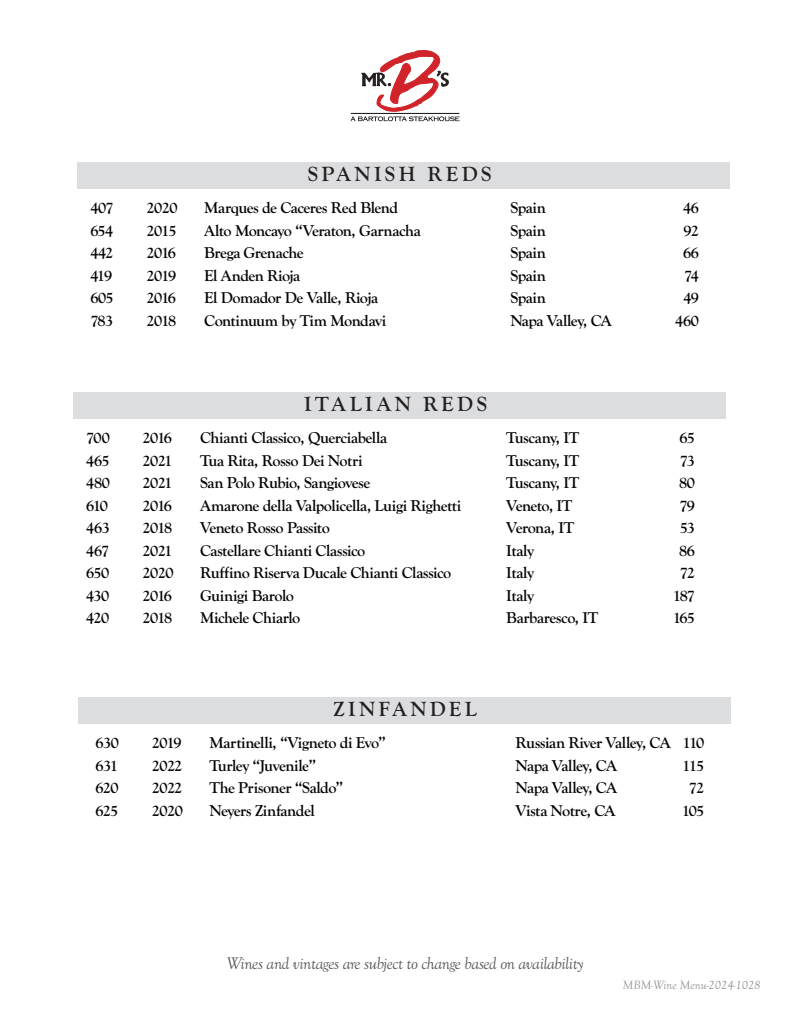
<style>
.page{position:relative;width:810px;height:1035px;background:#fff}
.page>*{position:absolute;margin:0;border:0;box-sizing:border-box;transform-origin:0 0}
.t1{font:700 21.25px "Goudy Old Sty";letter-spacing:.16em;color:#231f20}
.t2{font:italic 17.5px "Goudy Old Sty";letter-spacing:-.025em;color:#57585a}
.t3{font:700 16.25px "Goudy Old Sty";letter-spacing:-.03em;color:#040503}
.t4{font:italic 12.5px "Goudy Old Sty";color:#939598}
</style>
<div class="page">
<svg style="left:350px;top:50px;width:110px;height:71px"></svg>
<div style="left:78px;top:162px;width:652px;height:26px;background:#dcdddf"></div>
<div style="left:79px;top:697px;width:652px;height:27px;background:#dcdddf"></div>
<div style="left:73px;top:392px;width:653px;height:26px;background:#dcdddf"></div>
<p class="t1" style="left:308px;top:162px;width:185px">SPANISH REDS</p>
<p class="t3" style="left:90px;top:199px;width:25px">407</p>
<p class="t3" style="left:147px;top:199px;width:32px">2020</p>
<p class="t3" style="left:204px;top:199px;width:195px">Marques de Caceres Red Blend</p>
<p class="t3" style="left:510px;top:199px;width:37px">Spain</p>
<p class="t3" style="left:683px;top:199px;width:17px">46</p>
<p class="t3" style="left:90px;top:221px;width:25px">654</p>
<p class="t3" style="left:147px;top:221px;width:32px">2015</p>
<p class="t3" style="left:204px;top:221px;width:218px">Alto Moncayo “Veraton, Garnacha</p>
<p class="t3" style="left:510px;top:221px;width:37px">Spain</p>
<p class="t3" style="left:684px;top:221px;width:17px">92</p>
<p class="t3" style="left:90px;top:244px;width:25px">442</p>
<p class="t3" style="left:147px;top:244px;width:31px">2016</p>
<p class="t3" style="left:204px;top:244px;width:101px">Brega Grenache</p>
<p class="t3" style="left:510px;top:244px;width:37px">Spain</p>
<p class="t3" style="left:683px;top:244px;width:17px">66</p>
<p class="t3" style="left:90px;top:266px;width:23px">419</p>
<p class="t3" style="left:147px;top:266px;width:31px">2019</p>
<p class="t3" style="left:204px;top:266px;width:98px">El Anden Rioja</p>
<p class="t3" style="left:510px;top:266px;width:37px">Spain</p>
<p class="t3" style="left:684px;top:266px;width:16px">74</p>
<p class="t3" style="left:90px;top:289px;width:25px">605</p>
<p class="t3" style="left:147px;top:289px;width:31px">2016</p>
<p class="t3" style="left:204px;top:289px;width:175px">El Domador De Valle, Rioja</p>
<p class="t3" style="left:510px;top:289px;width:37px">Spain</p>
<p class="t3" style="left:683px;top:289px;width:17px">49</p>
<p class="t3" style="left:90px;top:311px;width:24px">783</p>
<p class="t3" style="left:147px;top:311px;width:31px">2018</p>
<p class="t3" style="left:204px;top:311px;width:184px">Continuum by Tim Mondavi</p>
<p class="t3" style="left:510px;top:311px;width:103px">Napa Valley, CA</p>
<p class="t3" style="left:675px;top:311px;width:25px">460</p>
<p class="t1" style="left:304px;top:392px;width:184px">ITALIAN REDS</p>
<p class="t3" style="left:86px;top:429px;width:25px">700</p>
<p class="t3" style="left:143px;top:429px;width:31px">2016</p>
<p class="t3" style="left:200px;top:429px;width:189px">Chianti Classico, Querciabella</p>
<p class="t3" style="left:506px;top:429px;width:74px">Tuscany, IT</p>
<p class="t3" style="left:680px;top:429px;width:17px">65</p>
<p class="t3" style="left:86px;top:451px;width:25px">465</p>
<p class="t3" style="left:143px;top:451px;width:31px">2021</p>
<p class="t3" style="left:200px;top:451px;width:164px">Tua Rita, Rosso Dei Notri</p>
<p class="t3" style="left:506px;top:451px;width:74px">Tuscany, IT</p>
<p class="t3" style="left:680px;top:451px;width:17px">73</p>
<p class="t3" style="left:86px;top:474px;width:25px">480</p>
<p class="t3" style="left:143px;top:474px;width:31px">2021</p>
<p class="t3" style="left:200px;top:474px;width:172px">San Polo Rubio, Sangiovese</p>
<p class="t3" style="left:506px;top:474px;width:74px">Tuscany, IT</p>
<p class="t3" style="left:679px;top:474px;width:18px">80</p>
<p class="t3" style="left:86px;top:496px;width:23px">610</p>
<p class="t3" style="left:143px;top:496px;width:31px">2016</p>
<p class="t3" style="left:200px;top:496px;width:263px">Amarone della Valpolicella, Luigi Righetti</p>
<p class="t3" style="left:506px;top:496px;width:68px">Veneto, IT</p>
<p class="t3" style="left:680px;top:496px;width:17px">79</p>
<p class="t3" style="left:86px;top:519px;width:25px">463</p>
<p class="t3" style="left:143px;top:519px;width:31px">2018</p>
<p class="t3" style="left:200px;top:519px;width:131px">Veneto Rosso Passito</p>
<p class="t3" style="left:506px;top:519px;width:69px">Verona, IT</p>
<p class="t3" style="left:680px;top:519px;width:17px">53</p>
<p class="t3" style="left:86px;top:541px;width:24px">467</p>
<p class="t3" style="left:143px;top:541px;width:31px">2021</p>
<p class="t3" style="left:200px;top:541px;width:167px">Castellare Chianti Classico</p>
<p class="t3" style="left:506px;top:541px;width:29px">Italy</p>
<p class="t3" style="left:679px;top:541px;width:17px">86</p>
<p class="t3" style="left:86px;top:564px;width:25px">650</p>
<p class="t3" style="left:143px;top:564px;width:32px">2020</p>
<p class="t3" style="left:200px;top:564px;width:253px">Ruffino Riserva Ducale Chianti Classico</p>
<p class="t3" style="left:506px;top:564px;width:29px">Italy</p>
<p class="t3" style="left:680px;top:564px;width:17px">72</p>
<p class="t3" style="left:86px;top:586px;width:24px">430</p>
<p class="t3" style="left:143px;top:586px;width:31px">2016</p>
<p class="t3" style="left:200px;top:586px;width:96px">Guinigi Barolo</p>
<p class="t3" style="left:506px;top:586px;width:29px">Italy</p>
<p class="t3" style="left:673px;top:586px;width:24px">187</p>
<p class="t3" style="left:86px;top:609px;width:24px">420</p>
<p class="t3" style="left:143px;top:609px;width:31px">2018</p>
<p class="t3" style="left:200px;top:609px;width:102px">Michele Chiarlo</p>
<p class="t3" style="left:506px;top:609px;width:93px">Barbaresco, IT</p>
<p class="t3" style="left:673px;top:609px;width:24px">165</p>
<p class="t1" style="left:333px;top:697px;width:145px">ZINFANDEL</p>
<p class="t3" style="left:96px;top:734px;width:25px">630</p>
<p class="t3" style="left:152px;top:734px;width:31px">2019</p>
<p class="t3" style="left:209px;top:734px;width:178px">Martinelli, “Vigneto di Evo”</p>
<p class="t3" style="left:516px;top:734px;width:190px">Russian River Valley, CA 110</p>
<p class="t3" style="left:96px;top:756px;width:24px">631</p>
<p class="t3" style="left:152px;top:756px;width:32px">2022</p>
<p class="t3" style="left:209px;top:756px;width:108px">Turley “Juvenile”</p>
<p class="t3" style="left:516px;top:756px;width:103px">Napa Valley, CA</p>
<p class="t3" style="left:682px;top:756px;width:24px">115</p>
<p class="t3" style="left:96px;top:779px;width:24px">620</p>
<p class="t3" style="left:152px;top:779px;width:32px">2022</p>
<p class="t3" style="left:209px;top:779px;width:136px">The Prisoner “Saldo”</p>
<p class="t3" style="left:516px;top:779px;width:103px">Napa Valley, CA</p>
<p class="t3" style="left:689px;top:779px;width:17px">72</p>
<p class="t3" style="left:96px;top:801px;width:24px">625</p>
<p class="t3" style="left:152px;top:801px;width:32px">2020</p>
<p class="t3" style="left:209px;top:801px;width:107px">Neyers Zinfandel</p>
<p class="t3" style="left:516px;top:801px;width:102px">Vista Notre, CA</p>
<p class="t3" style="left:682px;top:801px;width:24px">105</p>
<p class="t2" style="left:226px;top:954px;width:359px">Wines and vintages are subject to change based on availability</p>
<p class="t4" style="left:623px;top:978px;width:139px">MBM-Wine Menu-2024-1028</p>
</div>
